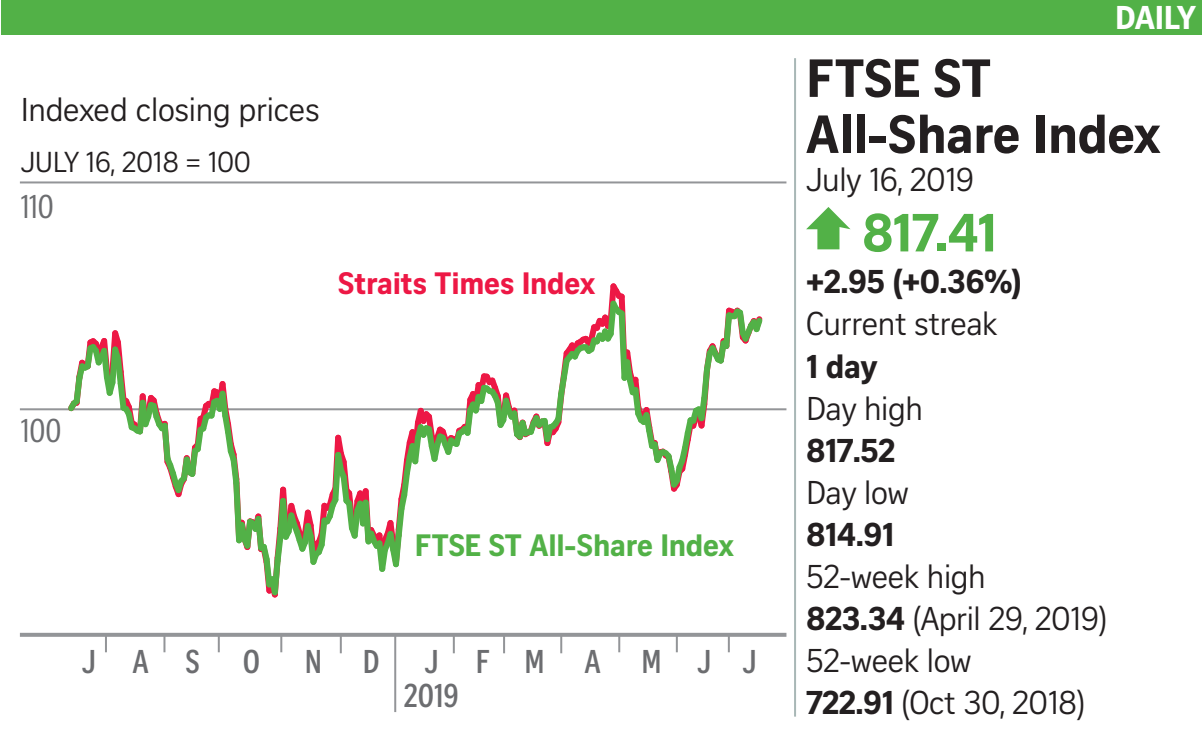
<style>
.page{position:relative;width:1202px;height:749px;background:#fff}
.page>*{position:absolute;margin:0;border:0;box-sizing:border-box;transform-origin:0 0}
.t1{font:700 52px/56px "Curator Serp Text";letter-spacing:-.01em;color:#231f20}
.t2{font:700 52px "Curator Serp Text";color:#52b147}
.t3{font:32px/42px "Curator Serp Text";letter-spacing:-.015em;color:#231f20}
.t4{font:700 32px "Curator Serp Text";letter-spacing:-.015em;color:#231f20}
.t5{font:700 32px "Curator Head Cond ST Semi";letter-spacing:1.09em;color:#6c6d70}
.t6{font:32px "Curator Head Cond ST Regular";color:#6c6d70}
.t7{font:700 32px "Curator Serp Text";letter-spacing:-.02em;color:#fff}
.t8{font:30px "Curator Head ST Bold";letter-spacing:-.01em;color:#52b147}
.t9{font:30px "Curator Head ST Bold";letter-spacing:-.01em;color:#ed1845}
.t10{font:28px "Curator Serp Text";letter-spacing:-.01em;color:#231f20}
.s1{font-weight:700}
</style>
<div class="page">
<div style="left:1px;top:0;width:1201px;height:34px;background:#52b147"></div>
<svg style="left:806px;top:207px;width:44px;height:42px"></svg>
<hr style="left:794px;top:58px;width:2px;height:658px;background:#a8b7b6">
<svg style="left:20px;top:632px;width:766px;height:4px;background:#a9aaad"></svg>
<hr style="left:20px;top:408px;width:766px;height:2px;background:#939598">
<hr style="left:20px;top:181px;width:766px;height:2px;background:#939598">
<hr style="left:394px;top:634px;width:2px;height:77px;background:#939598">
<svg style="left:618px;top:634px;width:2px;height:18px"></svg>
<svg style="left:676px;top:634px;width:2px;height:18px"></svg>
<svg style="left:728px;top:634px;width:2px;height:18px"></svg>
<svg style="left:105px;top:634px;width:2px;height:18px"></svg>
<svg style="left:163px;top:634px;width:2px;height:18px"></svg>
<svg style="left:218px;top:634px;width:2px;height:18px"></svg>
<svg style="left:280px;top:634px;width:2px;height:18px"></svg>
<svg style="left:340px;top:635px;width:2px;height:18px"></svg>
<svg style="left:453px;top:635px;width:2px;height:18px"></svg>
<svg style="left:503px;top:635px;width:2px;height:18px"></svg>
<svg style="left:560px;top:635px;width:2px;height:18px"></svg>
<svg style="left:63px;top:283px;width:704px;height:315px"></svg>
<p class="t3" style="left:21px;top:89px;width:300px">Indexed closing prices</p>
<p class="t10" style="left:21px;top:146px;width:232px">JULY 16, 2018 = 100</p>
<p class="t6" style="left:21px;top:189px;width:34px">110</p>
<p class="t9" style="left:338px;top:265px;width:258px">Straits Times Index</p>
<p class="t6" style="left:21px;top:413px;width:42px">100</p>
<p class="t8" style="left:415px;top:527px;width:321px">FTSE ST All-Share Index</p>
<p class="t5" style="left:82px;top:644px;width:120px">JAS</p>
<p class="t5" style="left:243px;top:644px;width:19px">O</p>
<p class="t5" style="left:305px;top:644px;width:19px">N</p>
<p class="t5" style="left:363px;top:644px;width:18px">D</p>
<p class="t5" style="left:424px;top:644px;width:16px">J</p>
<p class="t5" style="left:697px;top:644px;width:61px">J J</p>
<p class="t5" style="left:404px;top:678px;width:56px">2019</p>
<p class="t5" style="left:476px;top:644px;width:127px">FMA</p>
<p class="t5" style="left:642px;top:644px;width:22px">M</p>
<p class="t7" style="left:1115px;top:-2px;width:82px">DAILY</p>
<h1 class="t1" style="left:806px;top:50px;width:356px">FTSE ST<br>All-Share Index</h1>
<p class="t3" style="left:806px;top:159px;width:170px">July 16, 2019</p>
<h1 class="t2" style="left:862px;top:201px;width:136px">817.41</h1>
<p class="t4" style="left:806px;top:262px;width:217px">+2.95 (+0.36%)</p>
<p class="t3" style="left:806px;top:303px;width:193px">Current streak</p>
<p class="t4" style="left:806px;top:346px;width:73px">1 day</p>
<p class="t3" style="left:806px;top:387px;width:118px">Day high</p>
<p class="t4" style="left:806px;top:430px;width:91px">817.52</p>
<p class="t3" style="left:806px;top:471px;width:104px">Day low</p>
<p class="t4" style="left:806px;top:514px;width:89px">814.91</p>
<p class="t3" style="left:806px;top:555px;width:303px">52-week high<br><span class="s1">823.34</span> (April 29, 2019)<br>52-week low<br><span class="s1">722.91</span> (Oct 30, 2018)</p>
</div>
